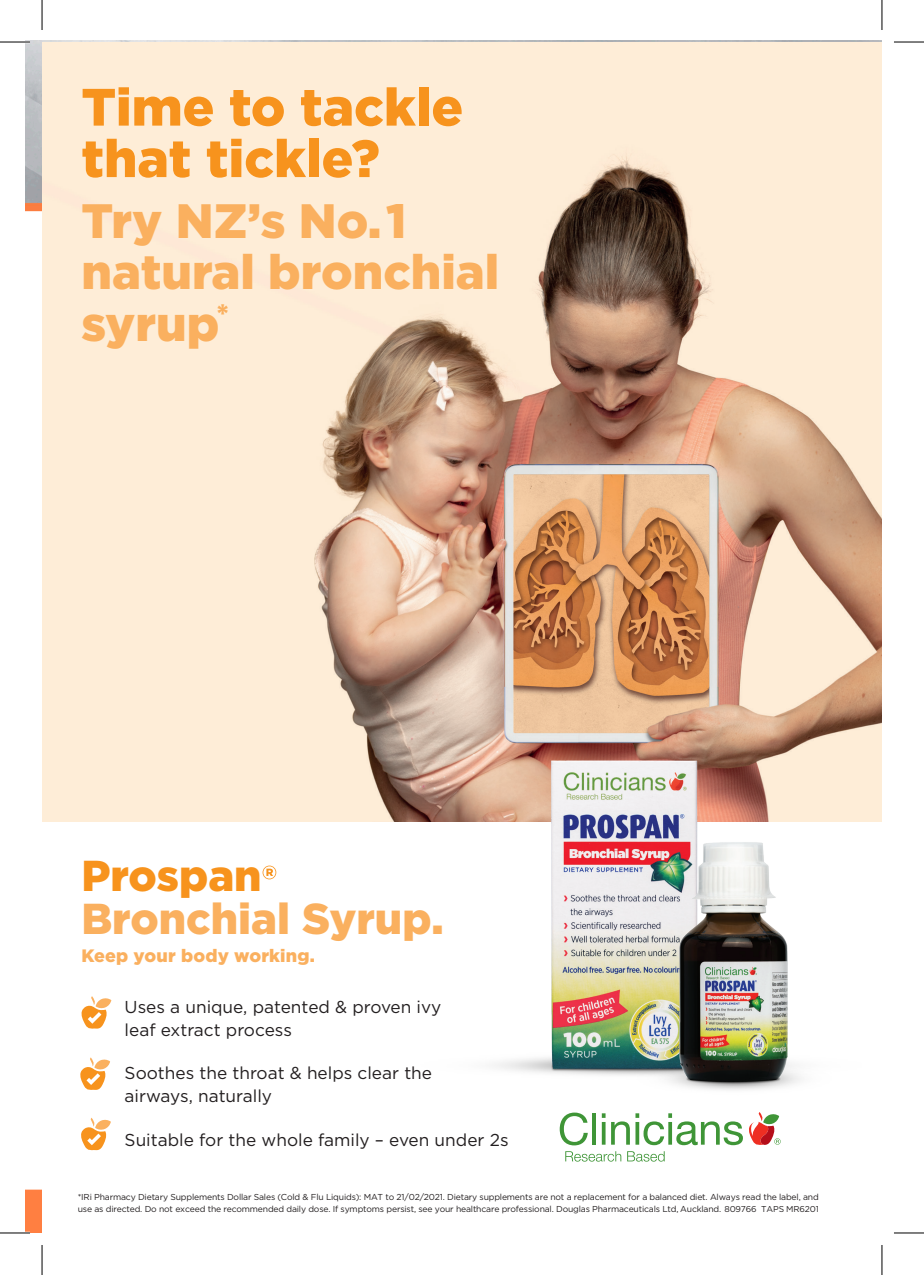
<style>
.page{position:relative;width:924px;height:1275px;background:#fff}
.page>*{position:absolute;margin:0;border:0;box-sizing:border-box;transform-origin:0 0}
.t1{font:900 52.4px/51.4px "Gotham";color:#f7931d}
.t2{font:900 48.2px/51.4px "Gotham";color:#fab05f}
.t3{font:900 43.2px "Gotham";color:#fab05f}
.t4{font:900 43.2px "Gotham";color:#f7931d}
.t5{font:900 18px "Gotham";letter-spacing:.01em;color:#fab05f}
.t6{font:17.2px/23px "Gotham";color:#231f20}
.t7{font:8.6px/11.6px "Gotham";letter-spacing:-.02em;color:#231f20}
.s1{font-size:8.4px}
</style>
<div class="page">
<img style="left:25px;top:1189px;width:17px;height:44px">
<img style="left:25px;top:41px;width:856px;height:171px">
<img style="left:42px;top:42px;width:839px;height:779px">
<svg style="left:81px;top:996px;width:30px;height:33px"></svg>
<svg style="left:80px;top:1057px;width:30px;height:33px"></svg>
<svg style="left:81px;top:1117px;width:30px;height:34px"></svg>
<svg style="left:559px;top:1112px;width:221px;height:49px"></svg>
<svg style="left:262px;top:865px;width:14px;height:14px"></svg>
<img style="left:536px;top:745px;width:186px;height:333px">
<img style="left:652px;top:822px;width:159px;height:268px">
<hr style="left:0;top:41px;width:30px;height:2px;background:#fff">
<hr style="left:0;top:1231px;width:30px;height:3px;background:#fff">
<hr style="left:0;top:42px;width:30px;height:1px;background:#000">
<hr style="left:893px;top:42px;width:30px;height:1px;background:#000">
<hr style="left:0;top:1232px;width:30px;height:1px;background:#000">
<hr style="left:893px;top:1232px;width:30px;height:1px;background:#000">
<hr style="left:42px;top:0;width:1px;height:30px;background:#000">
<hr style="left:42px;top:1245px;width:1px;height:30px;background:#000">
<hr style="left:881px;top:0;width:1px;height:30px;background:#000">
<hr style="left:881px;top:1245px;width:1px;height:30px;background:#000">
<h1 class="t1" style="left:81px;top:80px;width:383px">Time to tackle that tickle?</h1>
<h2 class="t2" style="left:81px;top:194px;width:419px">Try NZ’s No.1 natural bronchial syrup<sup>*</sup></h2>
<h3 class="t4" style="left:81px;top:851px;width:182px">Prospan</h3>
<h3 class="t3" style="left:81px;top:893px;width:363px">Bronchial Syrup.</h3>
<h3 class="t5" style="left:81px;top:944px;width:235px">Keep your body working.</h3>
<h3 class="t6" style="left:125px;top:995px;width:318px">Uses a unique, patented &amp; proven ivy leaf extract process</h3>
<h3 class="t6" style="left:125px;top:1061px;width:309px">Soothes the throat &amp; helps clear the airways, naturally</h3>
<h3 class="t6" style="left:125px;top:1127px;width:385px">Suitable for the whole family – even under 2s</h3>
<p class="t7" style="left:78px;top:1191px;width:742px">*IRi Pharmacy Dietary Supplements Dollar Sales (Cold &amp; Flu Liquids): MAT to 21/02/2021. Dietary supplements are not a replacement for a balanced diet. Always read the label, and use as directed. Do not exceed the recommended daily dose. If symptoms persist, see your healthcare professional. Douglas Pharmaceuticals Ltd, Auckland. <span class="s1">809766 TAPS MR6201</span></p>
</div>
